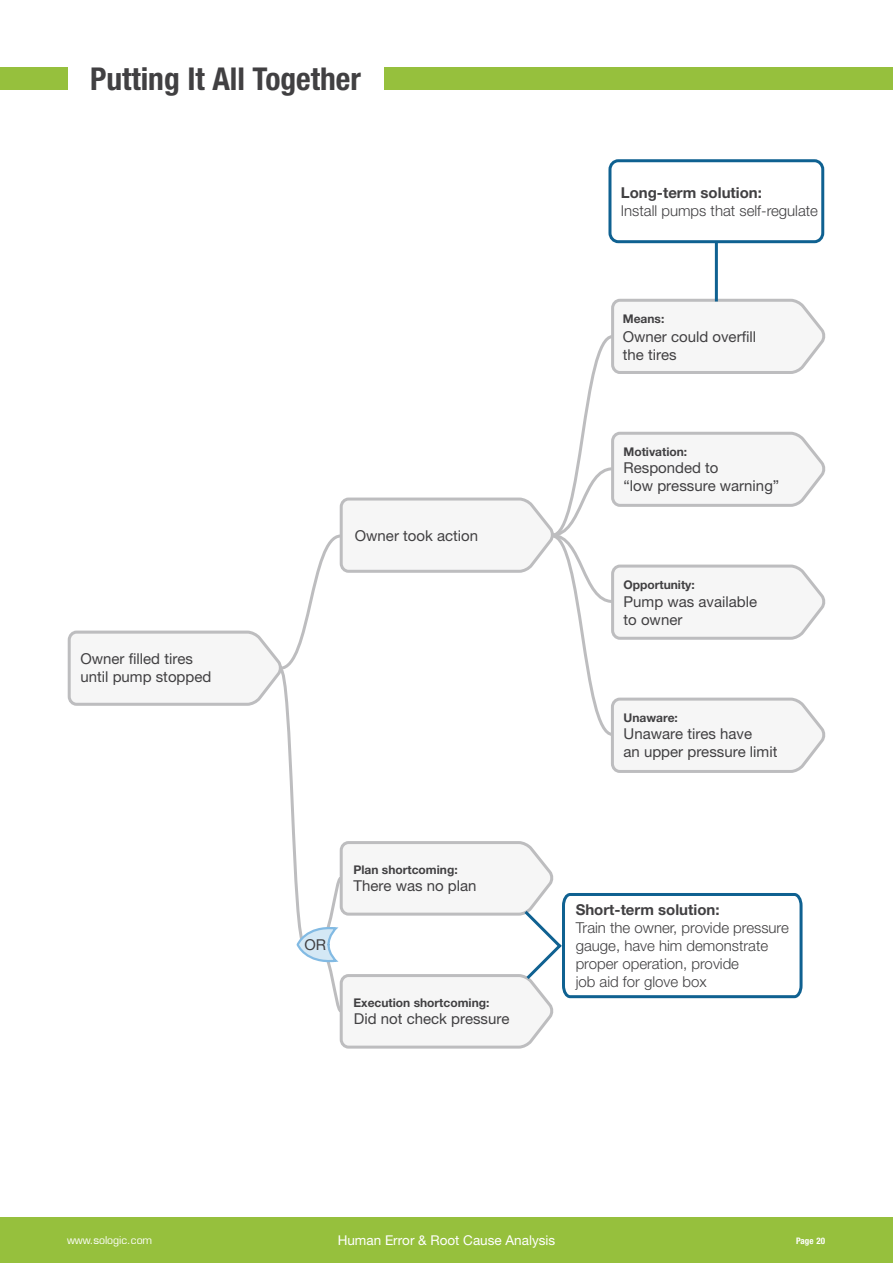
<style>
.page{position:relative;width:893px;height:1263px;background:#fff}
.page>*{position:absolute;margin:0;border:0;box-sizing:border-box;transform-origin:0 0}
.t1{font:700 condensed 31.5px "Helvetica Neue LT Pro";color:#414042}
.t2{font:15px "Helvetica Neue LT Pro";color:#414042}
.t3{font:300 15px "Helvetica Neue LT Pro";color:#414042}
.t4{font:700 15px "Helvetica Neue LT Pro";color:#414042}
.t5{font:13.5px "Helvetica Neue LT Pro";color:#fff}
.t6{font:700 12px "Helvetica Neue LT Pro";color:#414042}
.t7{font:10.5px "Eurostile LT";color:#fff}
.t8{font:700 condensed 9px "Helvetica Neue LT Pro";color:#fff}
</style>
<div class="page">
<div style="left:0;top:68px;width:893px;height:22px;background:#96c03d"></div>
<div style="left:0;top:1218px;width:893px;height:45px;background:#96c03d"></div>
<svg style="left:67px;top:535px;width:271px;height:171px"></svg>
<svg style="left:338px;top:497px;width:211px;height:76px"></svg>
<svg style="left:582px;top:297px;width:244px;height:133px"></svg>
<svg style="left:549px;top:430px;width:277px;height:103px"></svg>
<svg style="left:549px;top:533px;width:277px;height:133px"></svg>
<svg style="left:277px;top:666px;width:549px;height:222px"></svg>
<div style="left:68px;top:68px;width:315px;height:22px;background:#fff"></div>
<svg style="left:295px;top:839px;width:509px;height:210px"></svg>
<svg style="left:608px;top:159px;width:217px;height:86px"></svg>
<hr style="left:715px;top:241px;width:3px;height:60px;background:#0f6191">
<p class="t1" style="left:90px;top:60px;width:272px">Putting It All Together</p>
<p class="t2" style="left:80px;top:650px;width:114px">Owner filled tires</p>
<p class="t2" style="left:80px;top:668px;width:132px">until pump stopped</p>
<p class="t2" style="left:355px;top:527px;width:125px">Owner took action</p>
<p class="t2" style="left:304px;top:935px;width:23px">OR</p>
<p class="t6" style="left:353px;top:862px;width:106px">Plan shortcoming:</p>
<p class="t2" style="left:353px;top:877px;width:125px">There was no plan</p>
<p class="t6" style="left:353px;top:995px;width:137px">Execution shortcoming:</p>
<p class="t2" style="left:354px;top:1010px;width:157px">Did not check pressure</p>
<p class="t4" style="left:621px;top:183px;width:143px">Long-term solution:</p>
<p class="t3" style="left:621px;top:201px;width:199px">Install pumps that self-regulate</p>
<p class="t6" style="left:623px;top:312px;width:43px">Means:</p>
<p class="t2" style="left:623px;top:328px;width:135px">Owner could overfill</p>
<p class="t2" style="left:623px;top:346px;width:55px">the tires</p>
<p class="t6" style="left:623px;top:444px;width:65px">Motivation:</p>
<p class="t2" style="left:623px;top:458px;width:97px">Responded to</p>
<p class="t2" style="left:623px;top:476px;width:157px">“low pressure warning”</p>
<p class="t6" style="left:623px;top:577px;width:73px">Opportunity:</p>
<p class="t2" style="left:623px;top:592px;width:135px">Pump was available</p>
<p class="t2" style="left:623px;top:610px;width:60px">to owner</p>
<p class="t6" style="left:623px;top:710px;width:56px">Unaware:</p>
<p class="t2" style="left:623px;top:724px;width:130px">Unaware tires have</p>
<p class="t2" style="left:623px;top:742px;width:155px">an upper pressure limit</p>
<p class="t4" style="left:576px;top:900px;width:145px">Short-term solution:</p>
<p class="t3" style="left:576px;top:918px;width:215px">Train the owner, provide pressure</p>
<p class="t3" style="left:576px;top:936px;width:194px">gauge, have him demonstrate</p>
<p class="t3" style="left:576px;top:954px;width:165px">proper operation, provide</p>
<p class="t3" style="left:576px;top:972px;width:132px">job aid for glove box</p>
<p class="t7" style="left:67px;top:1234px;width:87px">www.sologic.com</p>
<p class="t5" style="left:338px;top:1232px;width:219px">Human Error &amp; Root Cause Analysis</p>
<p class="t8" style="left:796px;top:1235px;width:30px">Page 20</p>
</div>
